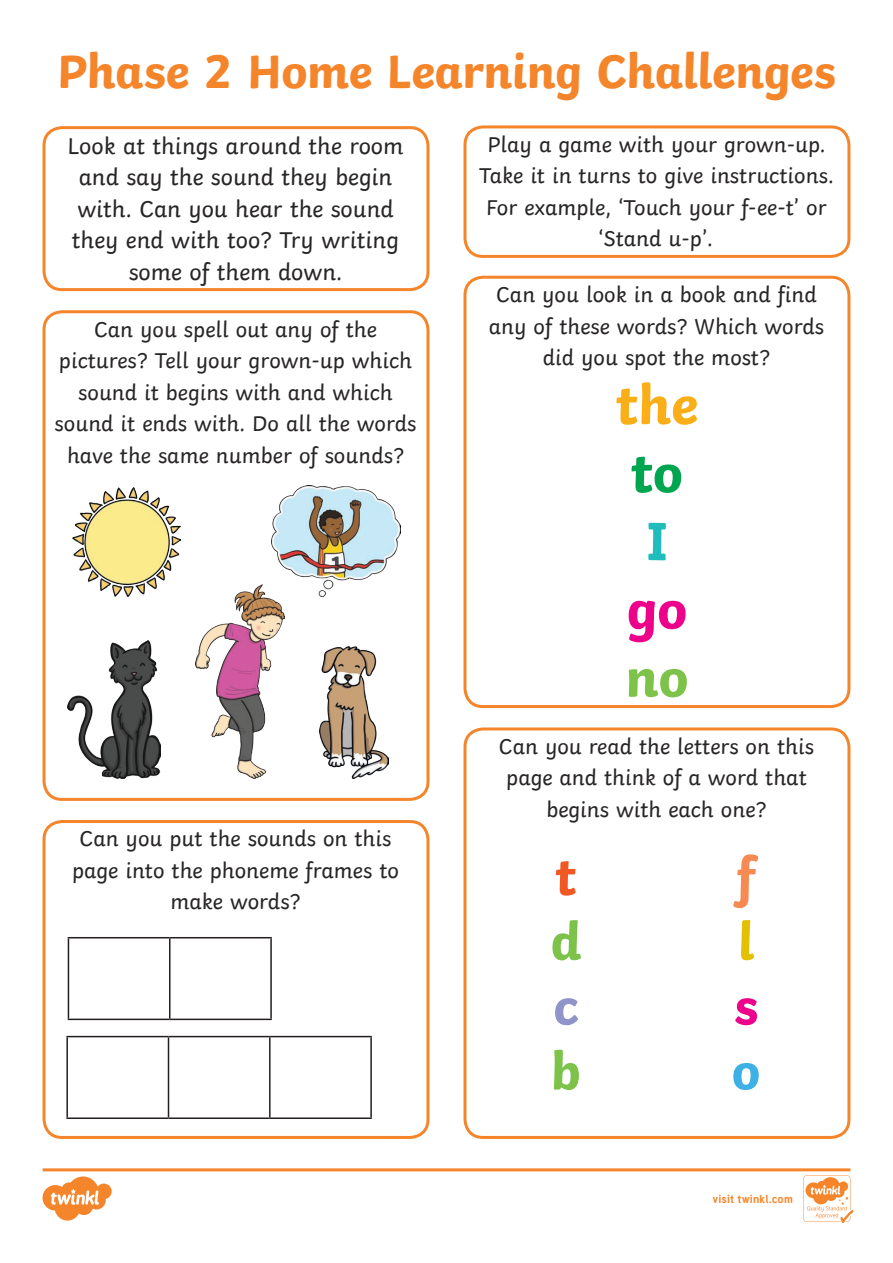
<style>
.page{position:relative;width:893px;height:1263px;background:#fff}
.page>*{position:absolute;margin:0;border:0;box-sizing:border-box;transform-origin:0 0}
.t1{font:700 56.85px "Twinkl";color:#faaf18}
.t2{font:700 56.85px "Twinkl";color:#00a54f}
.t3{font:700 56.85px "Twinkl";color:#ed028c}
.t4{font:700 56.85px "Twinkl";color:#7dc34a}
.t5{font:700 56.85px "Twinkl";color:#21bdbd}
.t6{font:700 54px "Twinkl";color:#7dc34a}
.t7{font:700 54px "Twinkl";color:#f15924}
.t8{font:700 54px "Twinkl";color:#9194c9}
.t9{font:700 54px "Twinkl";color:#f68a53}
.t10{font:700 54px "Twinkl";color:#e4c003}
.t11{font:700 54px "Twinkl";color:#ed028c}
.t12{font:700 54px "Twinkl";color:#3db1e5}
.Heading_1{font:700 49.5px "Twinkl";letter-spacing:-.01em;color:#f5852a}
.KS1_Body_Copy{font:24px/31.5px "Twinkl";color:#282526;text-align:center}
.KS1_Body_Copy-2{font:22.5px/31.5px "Twinkl";color:#282526;text-align:center}
.t13{font:700 11.4px "Tuffy";letter-spacing:.015em;color:#f5852a}
</style>
<div class="page">
<div style="left:43px;top:126px;width:386px;height:165px;border:3px solid #f5852a;border-radius:18px"></div>
<div style="left:463px;top:125px;width:387px;height:133px;border:3px solid #f5852a;border-radius:18px"></div>
<div style="left:463px;top:276px;width:387px;height:432px;border:3px solid #f5852a;border-radius:18px"></div>
<div style="left:43px;top:310px;width:386px;height:491px;border:3px solid #f5852a;border-radius:18px"></div>
<div style="left:463px;top:727px;width:387px;height:412px;border:3px solid #f5852a;border-radius:18px"></div>
<div style="left:43px;top:820px;width:386px;height:319px;border:3px solid #f5852a;border-radius:18px"></div>
<hr style="left:68px;top:937px;width:102px;height:1px;background:#231f20">
<hr style="left:68px;top:938px;width:1px;height:80px;background:#231f20">
<hr style="left:170px;top:937px;width:102px;height:1px;background:#231f20">
<hr style="left:169px;top:938px;width:2px;height:80px;background:#231f20">
<hr style="left:270px;top:938px;width:2px;height:80px;background:#231f20">
<hr style="left:68px;top:1018px;width:102px;height:2px;background:#231f20">
<hr style="left:170px;top:1018px;width:102px;height:2px;background:#231f20">
<hr style="left:66px;top:1036px;width:102px;height:1px;background:#231f20">
<hr style="left:66px;top:1037px;width:2px;height:80px;background:#231f20">
<hr style="left:168px;top:1036px;width:102px;height:1px;background:#231f20">
<hr style="left:168px;top:1037px;width:1px;height:80px;background:#231f20">
<hr style="left:270px;top:1036px;width:102px;height:1px;background:#231f20">
<hr style="left:269px;top:1037px;width:2px;height:80px;background:#231f20">
<hr style="left:370px;top:1037px;width:2px;height:80px;background:#231f20">
<hr style="left:66px;top:1117px;width:102px;height:2px;background:#231f20">
<hr style="left:168px;top:1117px;width:102px;height:2px;background:#231f20">
<hr style="left:270px;top:1117px;width:102px;height:2px;background:#231f20">
<img style="left:68px;top:640px;width:92px;height:139px">
<img style="left:72px;top:487px;width:109px;height:110px">
<img style="left:320px;top:646px;width:68px;height:133px">
<img style="left:195px;top:585px;width:90px;height:194px">
<img style="left:272px;top:485px;width:129px;height:112px">
<svg style="left:43px;top:1168px;width:810px;height:55px"></svg>
<p class="Heading_1" style="left:57px;top:31px;width:780px">Phase 2 Home Learning Challenges</p>
<p class="KS1_Body_Copy" style="left:67px;top:128px;width:338px">Look at things around the room and say the sound they begin with. Can you hear the sound they end with too? Try writing some of them down.</p>
<p class="KS1_Body_Copy-2" style="left:479px;top:127px;width:356px">Play a game with your grown-up.<br>Take it in turns to give instructions.<br>For example, ‘Touch your f-ee-t’ or ‘Stand u-p’.</p>
<p class="KS1_Body_Copy-2" style="left:489px;top:277px;width:337px">Can you look in a book and find any of these words? Which words did you spot the most?</p>
<p class="KS1_Body_Copy-2" style="left:55px;top:311px;width:363px">Can you spell out any of the pictures? Tell your grown-up which sound it begins with and which sound it ends with. Do all the words have the same number of sounds?</p>
<p class="t1" style="left:616px;top:358px;width:84px">the</p>
<p class="t2" style="left:631px;top:426px;width:54px">to</p>
<p class="t5" style="left:645px;top:494px;width:24px">I</p>
<p class="t3" style="left:627px;top:562px;width:62px">go</p>
<p class="t4" style="left:625px;top:630px;width:65px">no</p>
<p class="KS1_Body_Copy-2" style="left:72px;top:821px;width:328px">Can you put the sounds on this page into the phoneme frames to make words?</p>
<p class="KS1_Body_Copy-2" style="left:499px;top:729px;width:317px">Can you read the letters on this page and think of a word that begins with each one?</p>
<p class="t7" style="left:555px;top:832px;width:23px">t</p>
<p class="t6" style="left:550px;top:897px;width:32px">d</p>
<p class="t8" style="left:553px;top:962px;width:27px">c</p>
<p class="t6" style="left:551px;top:1026px;width:31px">b</p>
<p class="t9" style="left:736px;top:832px;width:21px">f</p>
<p class="t10" style="left:738px;top:897px;width:18px">l</p>
<p class="t11" style="left:734px;top:962px;width:26px">s</p>
<p class="t12" style="left:732px;top:1026px;width:30px">o</p>
<p class="t13" style="left:712px;top:1190px;width:82px">visit twinkl.com</p>
</div>
